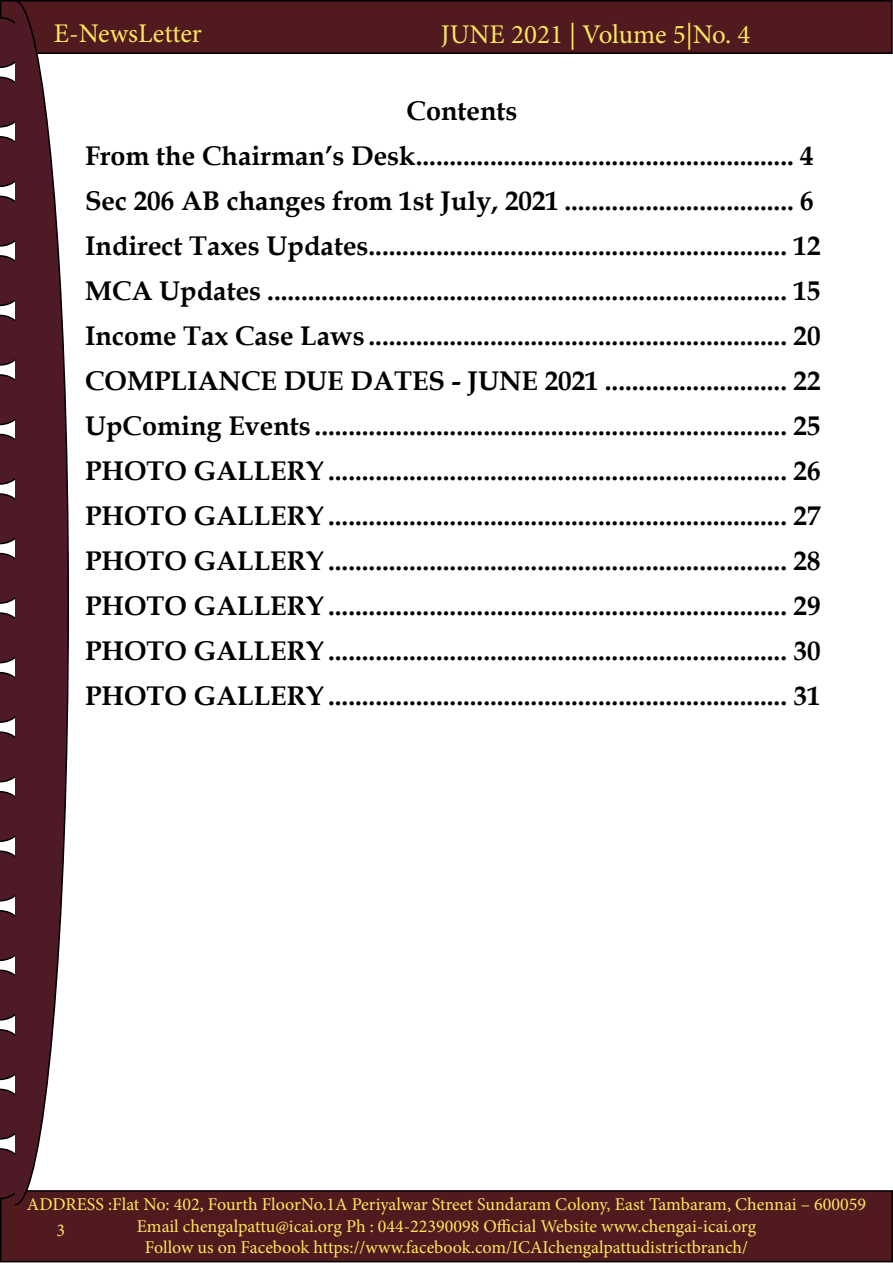
<style>
.page{position:relative;width:893px;height:1263px;background:#fff}
.page>*{position:absolute;margin:0;border:0;box-sizing:border-box;transform-origin:0 0}
.t1{font:700 27px/45px "Book Antiqua";color:#000}
.t2{font:27px "Minion Pro";color:#fce85d}
.t3{font:18px/21.6px "Minion Pro";color:#fce85d;text-align:center}
</style>
<div class="page">
<div style="left:1px;top:1px;width:891px;height:52px;background:#501a1e"></div>
<div style="left:0;top:0;width:893px;height:54px;border:2px solid #000"></div>
<div style="left:1px;top:1191px;width:891px;height:71px;background:#501a1e"></div>
<div style="left:0;top:1190px;width:893px;height:72px;border:2px solid #000"></div>
<svg style="left:0;top:77px;width:14px;height:51px"></svg>
<svg style="left:0;top:17px;width:14px;height:51px"></svg>
<svg style="left:0;top:136px;width:14px;height:51px"></svg>
<svg style="left:0;top:196px;width:14px;height:51px"></svg>
<svg style="left:0;top:255px;width:14px;height:51px"></svg>
<svg style="left:0;top:315px;width:14px;height:51px"></svg>
<svg style="left:0;top:374px;width:14px;height:51px"></svg>
<svg style="left:0;top:434px;width:14px;height:51px"></svg>
<svg style="left:0;top:493px;width:14px;height:51px"></svg>
<svg style="left:0;top:553px;width:14px;height:51px"></svg>
<svg style="left:0;top:612px;width:14px;height:51px"></svg>
<svg style="left:0;top:672px;width:14px;height:51px"></svg>
<svg style="left:0;top:731px;width:14px;height:51px"></svg>
<svg style="left:0;top:791px;width:14px;height:51px"></svg>
<svg style="left:0;top:850px;width:14px;height:51px"></svg>
<svg style="left:0;top:910px;width:14px;height:51px"></svg>
<svg style="left:0;top:969px;width:14px;height:51px"></svg>
<svg style="left:0;top:1029px;width:14px;height:51px"></svg>
<svg style="left:0;top:1089px;width:14px;height:51px"></svg>
<svg style="left:0;top:1148px;width:14px;height:51px"></svg>
<svg style="left:14px;top:0;width:56px;height:1206px"></svg>
<p class="t2" style="left:54px;top:15px;width:150px">E-NewsLetter</p>
<p class="t2" style="left:441px;top:16px;width:311px">JUNE 2021 | Volume 5|No. 4</p>
<p class="t1" style="left:85px;top:88px;width:737px;text-indent:321px">Contents<br>From the Chairman’s Desk........................................................ 4<br>Sec 206 AB changes from 1st July, 2021 .................................. 6<br>Indirect Taxes Updates.............................................................. 12<br>MCA Updates ............................................................................. 15<br>Income Tax Case Laws .............................................................. 20<br>COMPLIANCE DUE DATES - JUNE 2021 ........................... 22<br>UpComing Events ...................................................................... 25<br>PHOTO GALLERY.................................................................... 26<br>PHOTO GALLERY.................................................................... 27<br>PHOTO GALLERY.................................................................... 28<br>PHOTO GALLERY.................................................................... 29<br>PHOTO GALLERY.................................................................... 30<br>PHOTO GALLERY.................................................................... 31</p>
<p class="t3" style="left:27px;top:1194px;width:840px">ADDRESS :Flat No: 402, Fourth FloorNo.1A Periyalwar Street Sundaram Colony, East Tambaram, Chennai – 600059<br>Email chengalpattu@icai.org Ph : 044-22390098 Official Website www.chengai-icai.org<br>Follow us on Facebook https://www.facebook.com/ICAIchengalpattudistrictbranch/</p>
<p class="t3" style="left:57px;top:1220px;width:10px">3</p>
</div>
